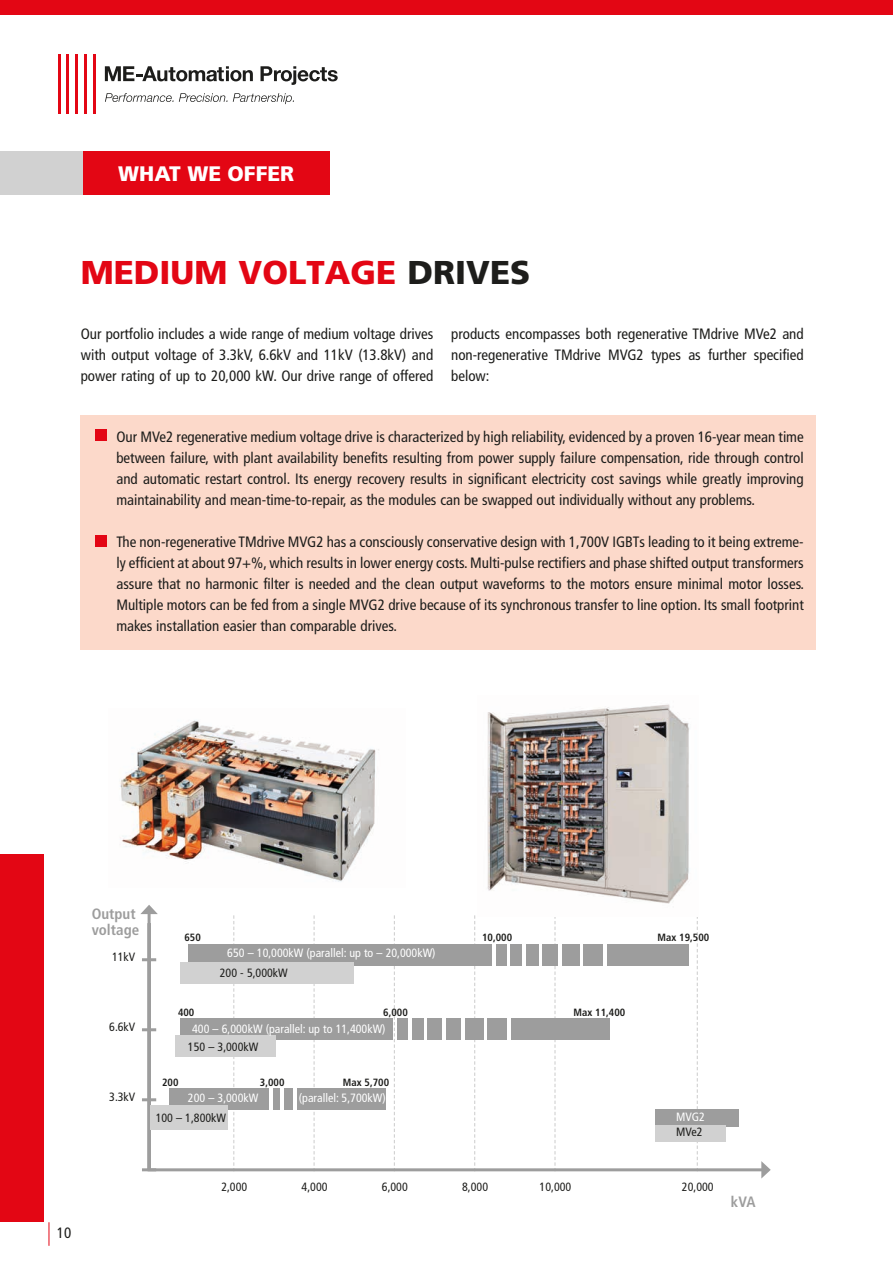
<style>
.page{position:relative;width:893px;height:1263px;background:#fff}
.page>*{position:absolute;margin:0;border:0;box-sizing:border-box;transform-origin:0 0}
.t1{font:900 33px "Frutiger LT Std";color:#e30614}
.t2{font:900 21px "Frutiger LT Std";color:#fff}
.t3{font:condensed 15px/21px "Frutiger LT Std";color:#1d1d1b;text-align:justify}
.t4{font:700 condensed 15px/16.5px "Frutiger LT Std";color:#9d9d9d}
.t5{font:condensed 12px "Frutiger LT Std";color:#fff}
.t6{font:condensed 12px "Frutiger LT Std";color:#1d1d1b}
.t7{font:700 condensed 10.5px "Frutiger LT Std";color:#1d1d1b}
.s1{color:#1d1d1b}
</style>
<div class="page">
<div style="left:0;top:0;width:893px;height:15px;background:#e30614"></div>
<hr style="left:58px;top:55px;width:3px;height:59px;background:#e30614">
<hr style="left:66px;top:55px;width:3px;height:59px;background:#e30614">
<hr style="left:75px;top:55px;width:3px;height:59px;background:#e30614">
<hr style="left:84px;top:55px;width:3px;height:59px;background:#e30614">
<hr style="left:93px;top:55px;width:3px;height:59px;background:#e30614">
<svg style="left:105px;top:66px;width:148px;height:15px"></svg>
<svg style="left:260px;top:66px;width:78px;height:19px"></svg>
<svg style="left:105px;top:93px;width:189px;height:11px"></svg>
<svg style="left:49px;top:1222px;width:1px;height:24px"></svg>
<div style="left:0;top:854px;width:43px;height:368px;background:#e30614"></div>
<div style="left:0;top:152px;width:330px;height:43px;background:#e30614"></div>
<div style="left:0;top:152px;width:82px;height:43px;background:#d1d1d1"></div>
<div style="left:81px;top:415px;width:735px;height:234px;background:#fcd9ca"></div>
<div style="left:95px;top:429px;width:12px;height:12px;background:#e30614"></div>
<div style="left:95px;top:535px;width:12px;height:12px;background:#e30614"></div>
<svg style="left:233px;top:915px;width:1px;height:251px"></svg>
<svg style="left:697px;top:917px;width:1px;height:249px"></svg>
<svg style="left:554px;top:917px;width:2px;height:249px"></svg>
<svg style="left:474px;top:915px;width:1px;height:251px"></svg>
<svg style="left:394px;top:915px;width:1px;height:251px"></svg>
<svg style="left:314px;top:915px;width:1px;height:251px"></svg>
<hr style="left:148px;top:911px;width:3px;height:259px;background:#9d9d9d">
<svg style="left:140px;top:905px;width:18px;height:9px"></svg>
<hr style="left:142px;top:958px;width:14px;height:3px;background:#9d9d9d">
<hr style="left:142px;top:1028px;width:14px;height:3px;background:#9d9d9d">
<hr style="left:142px;top:1098px;width:14px;height:3px;background:#9d9d9d">
<hr style="left:142px;top:1168px;width:14px;height:3px;background:#9d9d9d">
<div style="left:188px;top:944px;width:304px;height:21px;background:#9d9d9d"></div>
<div style="left:180px;top:962px;width:174px;height:21px;background:#d1d1d1"></div>
<div style="left:169px;top:1088px;width:100px;height:22px;background:#9d9d9d"></div>
<div style="left:150px;top:1105px;width:77px;height:25px;background:#d1d1d1"></div>
<div style="left:284px;top:1088px;width:9px;height:22px;background:#9d9d9d"></div>
<div style="left:273px;top:1088px;width:7px;height:22px;background:#9d9d9d"></div>
<div style="left:297px;top:1088px;width:88px;height:22px;background:#9d9d9d"></div>
<div style="left:655px;top:1110px;width:83px;height:17px;background:#9d9d9d"></div>
<div style="left:655px;top:1125px;width:70px;height:16px;background:#d1d1d1"></div>
<div style="left:180px;top:1019px;width:212px;height:21px;background:#9d9d9d"></div>
<div style="left:397px;top:1019px;width:10px;height:21px;background:#9d9d9d"></div>
<div style="left:412px;top:1019px;width:11px;height:21px;background:#9d9d9d"></div>
<div style="left:428px;top:1019px;width:14px;height:21px;background:#9d9d9d"></div>
<div style="left:446px;top:1019px;width:15px;height:21px;background:#9d9d9d"></div>
<div style="left:465px;top:1019px;width:18px;height:21px;background:#9d9d9d"></div>
<div style="left:487px;top:1019px;width:20px;height:21px;background:#9d9d9d"></div>
<div style="left:511px;top:1019px;width:99px;height:21px;background:#9d9d9d"></div>
<div style="left:496px;top:944px;width:10px;height:21px;background:#9d9d9d"></div>
<div style="left:510px;top:944px;width:11px;height:21px;background:#9d9d9d"></div>
<div style="left:526px;top:944px;width:13px;height:21px;background:#9d9d9d"></div>
<div style="left:543px;top:944px;width:15px;height:21px;background:#9d9d9d"></div>
<div style="left:562px;top:944px;width:18px;height:21px;background:#9d9d9d"></div>
<div style="left:584px;top:944px;width:19px;height:21px;background:#9d9d9d"></div>
<div style="left:607px;top:944px;width:82px;height:21px;background:#9d9d9d"></div>
<div style="left:175px;top:1035px;width:100px;height:22px;background:#d1d1d1"></div>
<hr style="left:148px;top:1168px;width:616px;height:3px;background:#9d9d9d">
<svg style="left:761px;top:1161px;width:10px;height:17px"></svg>
<img style="left:120px;top:720px;width:259px;height:162px">
<img style="left:487px;top:704px;width:202px;height:200px">
<h2 class="t2" style="left:118px;top:161px;width:177px">WHAT WE OFFER</h2>
<h1 class="t1" style="left:81px;top:252px;width:451px">MEDIUM VOLTAGE <span class="s1">DRIVES</span></h1>
<p class="t3" style="left:81px;top:324px;width:354px">Our portfolio includes a wide range of medium voltage drives with output voltage of 3.3kV, 6.6kV and 11kV (13.8kV) and power rating of up to 20,000 kW. Our drive range of offered</p>
<p class="t3" style="left:451px;top:324px;width:354px">products encompasses both regenerative TMdrive MVe2 and non-regenerative TMdrive MVG2 types as further specified below:</p>
<p class="t3" style="left:116px;top:426px;width:689px">Our MVe2 regenerative medium voltage drive is characterized by high reliability, evidenced by a proven 16-year mean time between failure, with plant availability benefits resulting from power supply failure compensation, ride through control and automatic restart control. Its energy recovery results in significant electricity cost savings while greatly improving maintainability and mean-time-to-repair, as the modules can be swapped out individually without any problems.</p>
<p class="t3" style="left:116px;top:531px;width:689px">The non-regenerative TMdrive MVG2 has a consciously conservative design with 1,700V IGBTs leading to it being extreme&shy;ly efficient at about 97+%, which results in lower energy costs. Multi-pulse rectifiers and phase shifted output transformers assure that no harmonic filter is needed and the clean output waveforms to the motors ensure minimal motor losses.<br>Multiple motors can be fed from a single MVG2 drive because of its synchronous transfer to line option. Its small footprint makes installation easier than comparable drives.</p>
<p class="t3" style="left:57px;top:1222px;width:16px">10</p>
<p class="t4" style="left:92px;top:905px;width:49px">Output voltage</p>
<p class="t7" style="left:184px;top:931px;width:18px">650</p>
<p class="t7" style="left:482px;top:931px;width:32px">10,000</p>
<p class="t7" style="left:658px;top:931px;width:53px">Max 19,500</p>
<p class="t6" style="left:112px;top:950px;width:25px">11kV</p>
<p class="t5" style="left:227px;top:946px;width:210px">650 – 10,000kW (parallel: up to – 20,000kW)</p>
<p class="t6" style="left:220px;top:966px;width:69px">200 - 5,000kW</p>
<p class="t7" style="left:178px;top:1006px;width:18px">400</p>
<p class="t7" style="left:383px;top:1006px;width:26px">6,000</p>
<p class="t7" style="left:574px;top:1006px;width:53px">Max 11,400</p>
<p class="t6" style="left:109px;top:1020px;width:28px">6.6kV</p>
<p class="t5" style="left:192px;top:1022px;width:195px">400 – 6,000kW (parallel: up to 11,400kW)</p>
<p class="t6" style="left:188px;top:1040px;width:72px">150 – 3,000kW</p>
<p class="t7" style="left:162px;top:1076px;width:18px">200</p>
<p class="t7" style="left:260px;top:1076px;width:26px">3,000</p>
<p class="t7" style="left:343px;top:1076px;width:48px">Max 5,700</p>
<p class="t6" style="left:109px;top:1090px;width:28px">3.3kV</p>
<p class="t5" style="left:188px;top:1091px;width:72px">200 – 3,000kW</p>
<p class="t5" style="left:299px;top:1091px;width:88px">(parallel: 5,700kW)</p>
<p class="t6" style="left:156px;top:1111px;width:72px">100 – 1,800kW</p>
<p class="t5" style="left:676px;top:1110px;width:30px">MVG2</p>
<p class="t6" style="left:676px;top:1125px;width:28px">MVe2</p>
<p class="t6" style="left:221px;top:1180px;width:27px">2,000</p>
<p class="t6" style="left:302px;top:1180px;width:27px">4,000</p>
<p class="t6" style="left:382px;top:1180px;width:27px">6,000</p>
<p class="t6" style="left:462px;top:1180px;width:27px">8,000</p>
<p class="t6" style="left:540px;top:1180px;width:33px">10,000</p>
<p class="t6" style="left:682px;top:1180px;width:33px">20,000</p>
<p class="t4" style="left:731px;top:1193px;width:26px">kVA</p>
</div>
